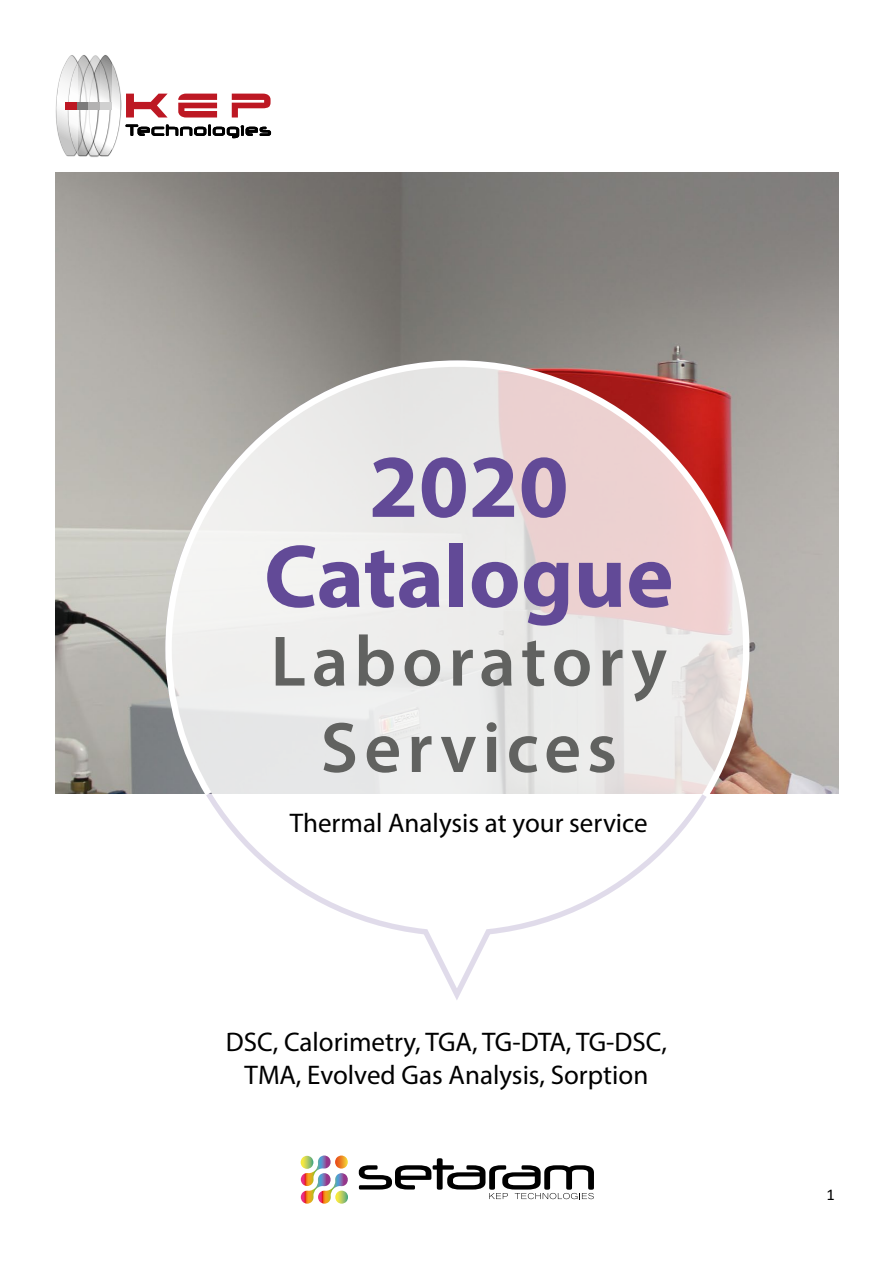
<style>
.page{position:relative;width:893px;height:1263px;background:#fff}
.page>*{position:absolute;margin:0;border:0;box-sizing:border-box;transform-origin:0 0}
.t1{font:700 90px/90px "Myriad Pro";color:#624a97;text-align:center}
.t2{font:600 72px/86.4px "Myriad Pro";letter-spacing:.08em;color:#616260;text-align:center}
.t3{font:27px/32.4px "Myriad Pro";color:#000;text-align:center}
.t4{font:16.5px "Calibri";color:#000}
</style>
<div class="page">
<img style="left:56px;top:172px;width:783px;height:621px">
<svg style="left:212px;top:805px;width:489px;height:195px"></svg>
<div style="left:169px;top:366px;width:577px;height:560px;background:#fff;border-radius:50%"></div>
<svg style="left:162px;top:357px;width:591px;height:448px"></svg>
<svg style="left:301px;top:1155px;width:47px;height:49px"></svg>
<svg style="left:359px;top:1158px;width:235px;height:41px"></svg>
<svg style="left:55px;top:56px;width:216px;height:100px"></svg>
<h1 class="t1" style="left:264px;top:439px;width:411px">2020<br>Catalogue</h1>
<h2 class="t2" style="left:271px;top:616px;width:398px">Laboratory<br>Services</h2>
<p class="t3" style="left:290px;top:807px;width:359px">Thermal Analysis at your service</p>
<p class="t3" style="left:226px;top:1025px;width:443px">DSC, Calorimetry, TGA, TG-DTA, TG-DSC,<br>TMA, Evolved Gas Analysis, Sorption</p>
<p class="t4" style="left:826px;top:1183px;width:10px">1</p>
</div>
